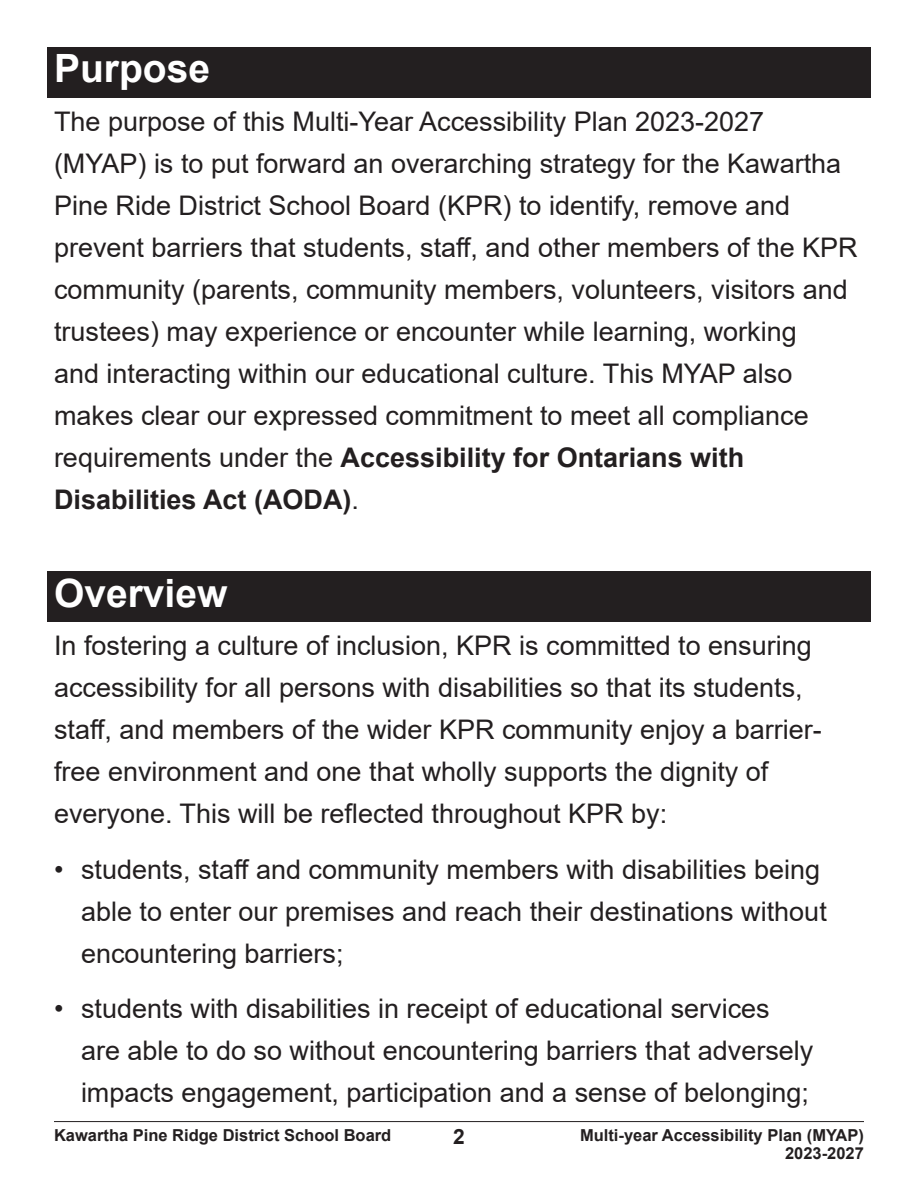
<style>
.page{position:relative;width:918px;height:1188px;background:#fff}
.page>*{position:absolute;margin:0;border:0;box-sizing:border-box;transform-origin:0 0}
.subsection_heading_with_shading{font:700 39px "Arial";color:#fff}
.Body{font:27px/42px "Arial";color:#231f20}
.t1{font:700 21px "Arial";color:#231f20}
.t2{font:700 16.5px/18px "Arial";color:#231f20;text-align:right}
.s1{font-weight:700}
</style>
<div class="page">
<hr style="left:54px;top:1121px;width:810px;height:1px;background:#231f20">
<div style="left:47px;top:47px;width:824px;height:50px;background:#231f20"></div>
<div style="left:47px;top:572px;width:824px;height:50px;background:#231f20"></div>
<p class="subsection_heading_with_shading" style="left:54px;top:41px;width:158px">Purpose</p>
<p class="Body" style="left:54px;top:100px;width:805px">The purpose of this Multi-Year Accessibility Plan 2023-2027 (MYAP) is to put forward an overarching strategy for the Kawartha Pine Ride District School Board (KPR) to identify, remove and prevent barriers that students, staff, and other members of the KPR community (parents, community members, volunteers, visitors and trustees) may experience or encounter while learning, working<br>and interacting within our educational culture. This MYAP also makes clear our expressed commitment to meet all compliance requirements under the <span class="s1">Accessibility for Ontarians with Disabilities Act (AODA)</span>.</p>
<p class="subsection_heading_with_shading" style="left:54px;top:565px;width:175px">Overview</p>
<p class="Body" style="left:54px;top:625px;width:769px">In fostering a culture of inclusion, KPR is committed to ensuring accessibility for all persons with disabilities so that its students, staff, and members of the wider KPR community enjoy a barrier&shy;free environment and one that wholly supports the dignity of everyone. This will be reflected throughout KPR by:</p>
<p class="Body" style="left:81px;top:848px;width:747px;text-indent:-27px">• students, staff and community members with disabilities being able to enter our premises and reach their destinations without encountering barriers;</p>
<p class="Body" style="left:81px;top:988px;width:734px;text-indent:-27px">• students with disabilities in receipt of educational services are able to do so without encountering barriers that adversely impacts engagement, participation and a sense of belonging;</p>
<p class="t2" style="left:54px;top:1126px;width:339px">Kawartha Pine Ridge District School Board</p>
<p class="t1" style="left:453px;top:1122px;width:13px">2</p>
<p class="t2" style="left:580px;top:1126px;width:285px">Multi-year Accessibility Plan (MYAP)<br>2023-2027</p>
</div>
